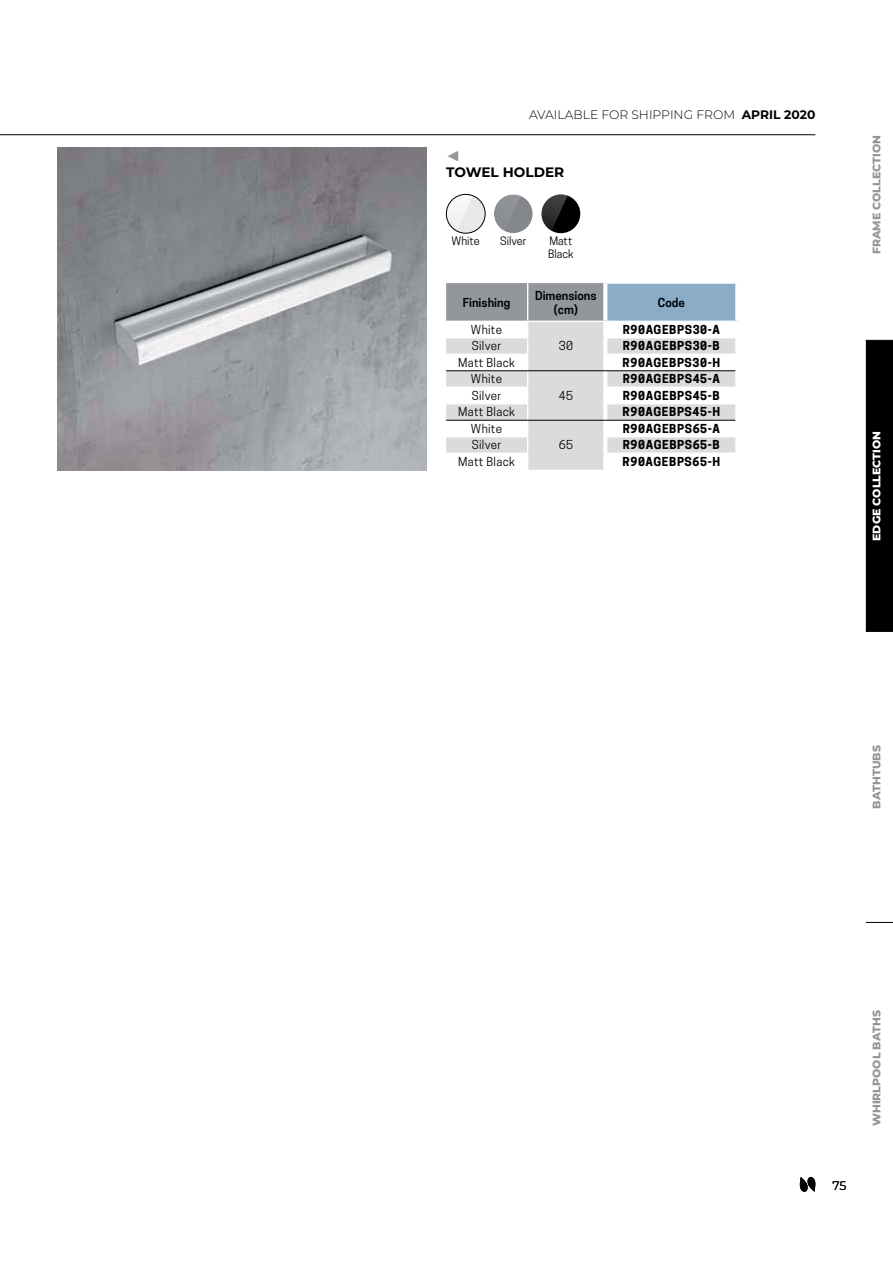
<style>
.page{position:relative;width:893px;height:1263px;background:#fff}
.page>*{position:absolute;margin:0;border:0;box-sizing:border-box;transform-origin:0 0}
.t1{font:700 13.65px "Montserrat";color:#000}
.t2{font:13.65px "European Pi Four";color:#93969a}
.t3{font:300 12.3px "Montserrat";color:#000}
.t4{font:12.3px "Montserrat";color:#000}
.t5{font:700 11.7px "Novellini";letter-spacing:.05em;color:#000}
.t6{font:11.7px "Novellini";letter-spacing:.025em;color:#000}
.t7{font:600 11.7px/14px "Novellini";color:#000;text-align:center}
.t8{font:800 10.95px "Montserrat";color:#93969a}
.t9{font:10.95px/12.3px "Novellini";color:#000}
.t10{font:800 10.95px "Montserrat";color:#fff}
.s1{font-weight:700}
</style>
<div class="page">
<svg style="left:865px;top:922px;width:28px;height:1px"></svg>
<svg style="left:865px;top:340px;width:28px;height:292px;background:#0f0f0f"></svg>
<svg style="left:799px;top:1177px;width:16px;height:15px"></svg>
<svg style="left:446px;top:283px;width:291px;height:187px"></svg>
<svg style="left:603px;top:284px;width:4px;height:37px"></svg>
<svg style="left:735px;top:284px;width:3px;height:37px"></svg>
<hr style="left:603px;top:322px;width:4px;height:16px;background:#fff">
<hr style="left:735px;top:322px;width:4px;height:16px;background:#fff">
<hr style="left:603px;top:338px;width:4px;height:16px;background:#fff">
<hr style="left:735px;top:338px;width:4px;height:16px;background:#fff">
<hr style="left:603px;top:354px;width:4px;height:17px;background:#fff">
<hr style="left:735px;top:354px;width:4px;height:17px;background:#fff">
<hr style="left:603px;top:371px;width:4px;height:16px;background:#fff">
<hr style="left:735px;top:371px;width:4px;height:16px;background:#fff">
<hr style="left:603px;top:387px;width:4px;height:17px;background:#fff">
<hr style="left:735px;top:387px;width:4px;height:17px;background:#fff">
<hr style="left:603px;top:404px;width:4px;height:16px;background:#fff">
<hr style="left:735px;top:404px;width:4px;height:16px;background:#fff">
<hr style="left:603px;top:420px;width:4px;height:17px;background:#fff">
<hr style="left:735px;top:420px;width:4px;height:17px;background:#fff">
<hr style="left:603px;top:437px;width:4px;height:16px;background:#fff">
<hr style="left:735px;top:437px;width:4px;height:16px;background:#fff">
<hr style="left:603px;top:453px;width:4px;height:17px;background:#fff">
<hr style="left:735px;top:453px;width:4px;height:17px;background:#fff">
<hr style="left:446px;top:371px;width:159px;height:1px;background:#000">
<hr style="left:527px;top:420px;width:78px;height:1px;background:#000">
<hr style="left:605px;top:371px;width:130px;height:1px;background:#000">
<hr style="left:446px;top:420px;width:81px;height:1px;background:#000">
<hr style="left:605px;top:420px;width:130px;height:1px;background:#000">
<img style="left:446px;top:194px;width:39px;height:39px;border-radius:50%">
<div style="left:446px;top:194px;width:39px;height:39px;border:1px solid #000;border-radius:50%"></div>
<img style="left:541px;top:194px;width:39px;height:39px;border-radius:50%">
<img style="left:494px;top:194px;width:38px;height:39px;border-radius:50%">
<hr style="left:0;top:134px;width:815px;height:1px;background:#000">
<img style="left:58px;top:147px;width:369px;height:323px">
<p class="t3" style="left:529px;top:107px;width:288px">AVAILABLE FOR SHIPPING FROM <span class="s1">APRIL 2020</span></p>
<p class="t2" style="left:446px;top:150px;width:15px">-</p>
<p class="t1" style="left:446px;top:164px;width:120px">TOWEL HOLDER</p>
<p class="t9" style="left:451px;top:235px;width:30px">Wh-te</p>
<p class="t9" style="left:548px;top:235px;width:27px">Matt<br>Black</p>
<p class="t9" style="left:500px;top:235px;width:28px">S-lver</p>
<p class="t7" style="left:463px;top:296px;width:49px">F-n-sh-ng</p>
<p class="t7" style="left:535px;top:289px;width:63px">D-mens-ons (cm)</p>
<p class="t7" style="left:658px;top:296px;width:28px">Code</p>
<p class="t6" style="left:471px;top:323px;width:33px">Wh-te</p>
<p class="t6" style="left:558px;top:340px;width:16px">30</p>
<p class="t5" style="left:622px;top:323px;width:99px">R90AGEBPS30-A</p>
<p class="t6" style="left:472px;top:340px;width:31px">S-lver</p>
<p class="t5" style="left:622px;top:340px;width:99px">R90AGEBPS30-B</p>
<p class="t6" style="left:458px;top:356px;width:58px">Matt Black</p>
<p class="t5" style="left:622px;top:356px;width:99px">R90AGEBPS30-H</p>
<p class="t6" style="left:471px;top:372px;width:33px">Wh-te</p>
<p class="t6" style="left:558px;top:389px;width:16px">45</p>
<p class="t5" style="left:622px;top:372px;width:99px">R90AGEBPS45-A</p>
<p class="t6" style="left:472px;top:389px;width:31px">S-lver</p>
<p class="t5" style="left:622px;top:389px;width:99px">R90AGEBPS45-B</p>
<p class="t6" style="left:458px;top:405px;width:58px">Matt Black</p>
<p class="t5" style="left:622px;top:405px;width:99px">R90AGEBPS45-H</p>
<p class="t6" style="left:471px;top:422px;width:33px">Wh-te</p>
<p class="t6" style="left:558px;top:438px;width:16px">65</p>
<p class="t5" style="left:622px;top:422px;width:99px">R90AGEBPS65-A</p>
<p class="t6" style="left:472px;top:438px;width:31px">S-lver</p>
<p class="t5" style="left:622px;top:438px;width:99px">R90AGEBPS65-B</p>
<p class="t6" style="left:458px;top:455px;width:58px">Matt Black</p>
<p class="t5" style="left:622px;top:455px;width:99px">R90AGEBPS65-H</p>
<p class="t8" style="left:870px;top:254px;width:121px;rotate:-90deg">FRAME COLLECTION</p>
<p class="t10" style="left:870px;top:541px;width:112px;rotate:-90deg">EDGE COLLECTION</p>
<p class="t8" style="left:870px;top:809px;width:65px;rotate:-90deg">BATHTUBS</p>
<p class="t4" style="left:832px;top:1181px;width:15px">75</p>
<p class="t8" style="left:870px;top:1126px;width:118px;rotate:-90deg">WHIRLPOOL BATHS</p>
</div>
